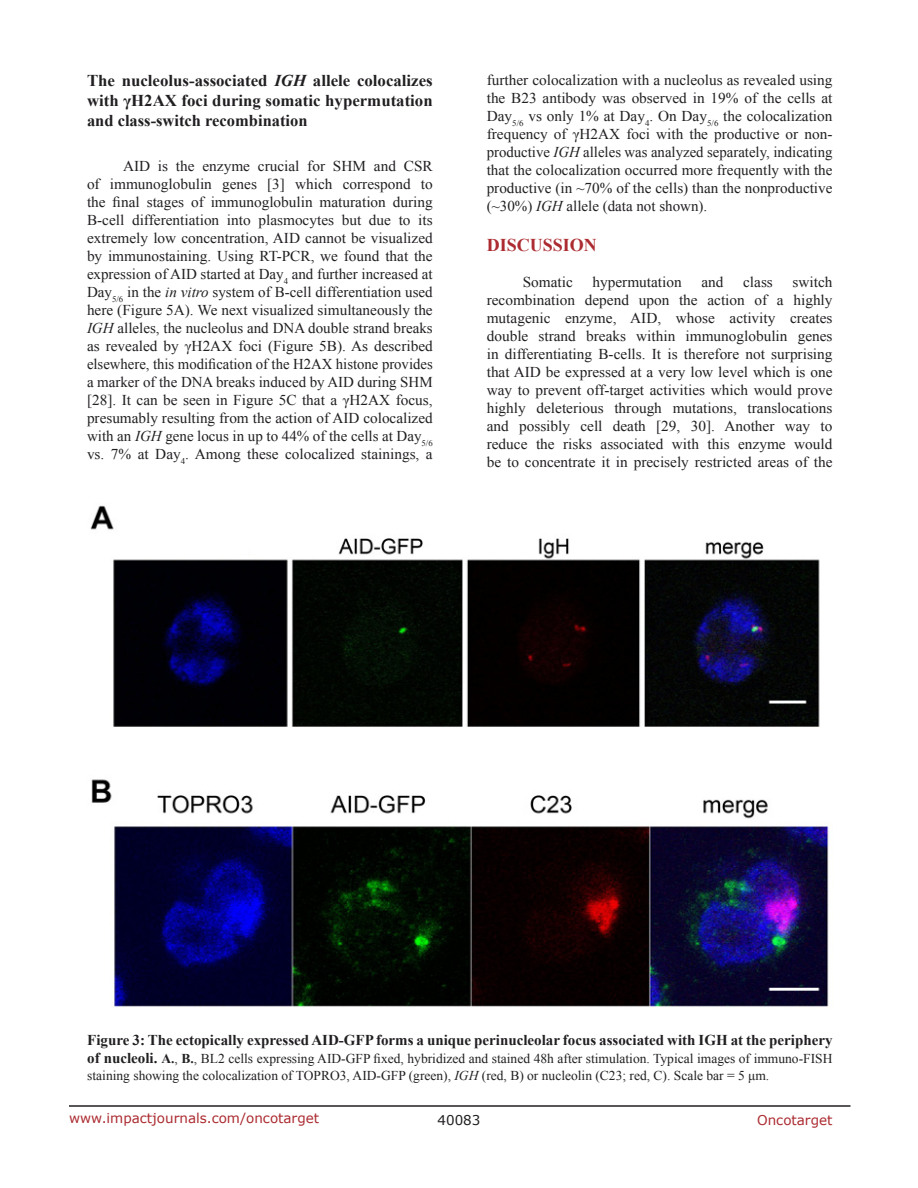
<style>
.page{position:relative;width:918px;height:1188px;background:#fff}
.page>*{position:absolute;margin:0;border:0;box-sizing:border-box;transform-origin:0 0}
.Heading{font:700 18px "Times New Roman";color:#ac2b31}
.SubHeading{font:700 16.5px/19.8px "Times New Roman";color:#221f22;text-align:justify}
.BodyText{font:15px/18px "Times New Roman";color:#221f22;text-align:justify}
.FigureText{font:700 15px "Times New Roman";color:#221f22}
.FigureText-2{font:13.5px/16.2px "Times New Roman";color:#221f22}
.t1{font:13.5px "Verdana";color:#ac2b31}
.t2{font:13.5px "Verdana";color:#221f22}
.s1{font-style:italic}
.s2{font-weight:700;font-size:15px}
.s3{font-weight:700}
</style>
<div class="page">
<hr style="left:69px;top:1105px;width:781px;height:2px;background:#231f20">
<img style="left:90px;top:505px;width:739px;height:502px">
<p class="SubHeading" style="left:87px;top:70px;width:347px">The nucleolus-associated <span class="s1">IGH</span> allele colocalizes with γH2AX foci during somatic hypermutation and class-switch recombination</p>
<p class="BodyText" style="left:87px;top:157px;width:347px;text-indent:36px">AID is the enzyme crucial for SHM and CSR of immunoglobulin genes [3] which correspond to the final stages of immunoglobulin maturation during B-cell differentiation into plasmocytes but due to its extremely low concentration, AID cannot be visualized by immunostaining. Using RT-PCR, we found that the expression of AID started at Day<sub>4</sub> and further increased at Day<sub>5/6</sub> in the <span class="s1">in vitro</span> system of B-cell differentiation used here (Figure 5A). We next visualized simultaneously the <span class="s1">IGH</span> alleles, the nucleolus and DNA double strand breaks as revealed by γH2AX foci (Figure 5B). As described elsewhere, this modification of the H2AX histone provides a marker of the DNA breaks induced by AID during SHM [28]. It can be seen in Figure 5C that a γH2AX focus, presumably resulting from the action of AID colocalized with an <span class="s1">IGH</span> gene locus in up to 44% of the cells at Day<sub>5/6 </sub>vs. 7% at Day<sub>4</sub>. Among these colocalized stainings, a</p>
<p class="BodyText" style="left:487px;top:71px;width:347px">further colocalization with a nucleolus as revealed using the B23 antibody was observed in 19% of the cells at Day<sub>5/6</sub> vs only 1% at Day<sub>4</sub>. On Day<sub>5/6</sub> the colocalization frequency of γH2AX foci with the productive or non&shy;productive <span class="s1">IGH</span> alleles was analyzed separately, indicating that the colocalization occurred more frequently with the productive (in ~70% of the cells) than the nonproductive (~30%) <span class="s1">IGH</span> allele (data not shown).</p>
<p class="Heading" style="left:487px;top:233px;width:112px">DISCUSSION</p>
<p class="BodyText" style="left:523px;top:273px;width:52px">Somatic</p>
<p class="BodyText" style="left:593px;top:273px;width:91px">hypermutation</p>
<p class="BodyText" style="left:701px;top:273px;width:24px">and</p>
<p class="BodyText" style="left:743px;top:273px;width:31px">class</p>
<p class="BodyText" style="left:487px;top:273px;width:347px;text-indent:306px">switch recombination depend upon the action of a highly mutagenic enzyme, AID, whose activity creates double strand breaks within immunoglobulin genes in differentiating B-cells. It is therefore not surprising that AID be expressed at a very low level which is one way to prevent off-target activities which would prove highly deleterious through mutations, translocations and possibly cell death [29, 30]. Another way to reduce the risks associated with this enzyme would be to concentrate it in precisely restricted areas of the</p>
<p class="FigureText" style="left:87px;top:1030px;width:747px">Figure 3: The ectopically expressed AID-GFP forms a unique perinucleolar focus associated with IGH at the periphery</p>
<p class="FigureText-2" style="left:87px;top:1051px;width:747px"><span class="s2">of nucleoli.</span> <span class="s3">A.</span>, <span class="s3">B.</span>, BL2 cells expressing AID-GFP fixed, hybridized and stained 48h after stimulation. Typical images of immuno-FISH staining showing the colocalization of TOPRO3, AID-GFP (green), <span class="s1">IGH</span> (red, B) or nucleolin (C23; red, C). Scale bar = 5 μm.</p>
<p class="t1" style="left:69px;top:1109px;width:252px">www.impactjournals.com/oncotarget</p>
<p class="t2" style="left:438px;top:1111px;width:44px">40083</p>
<p class="t1" style="left:757px;top:1111px;width:77px">Oncotarget</p>
</div>
